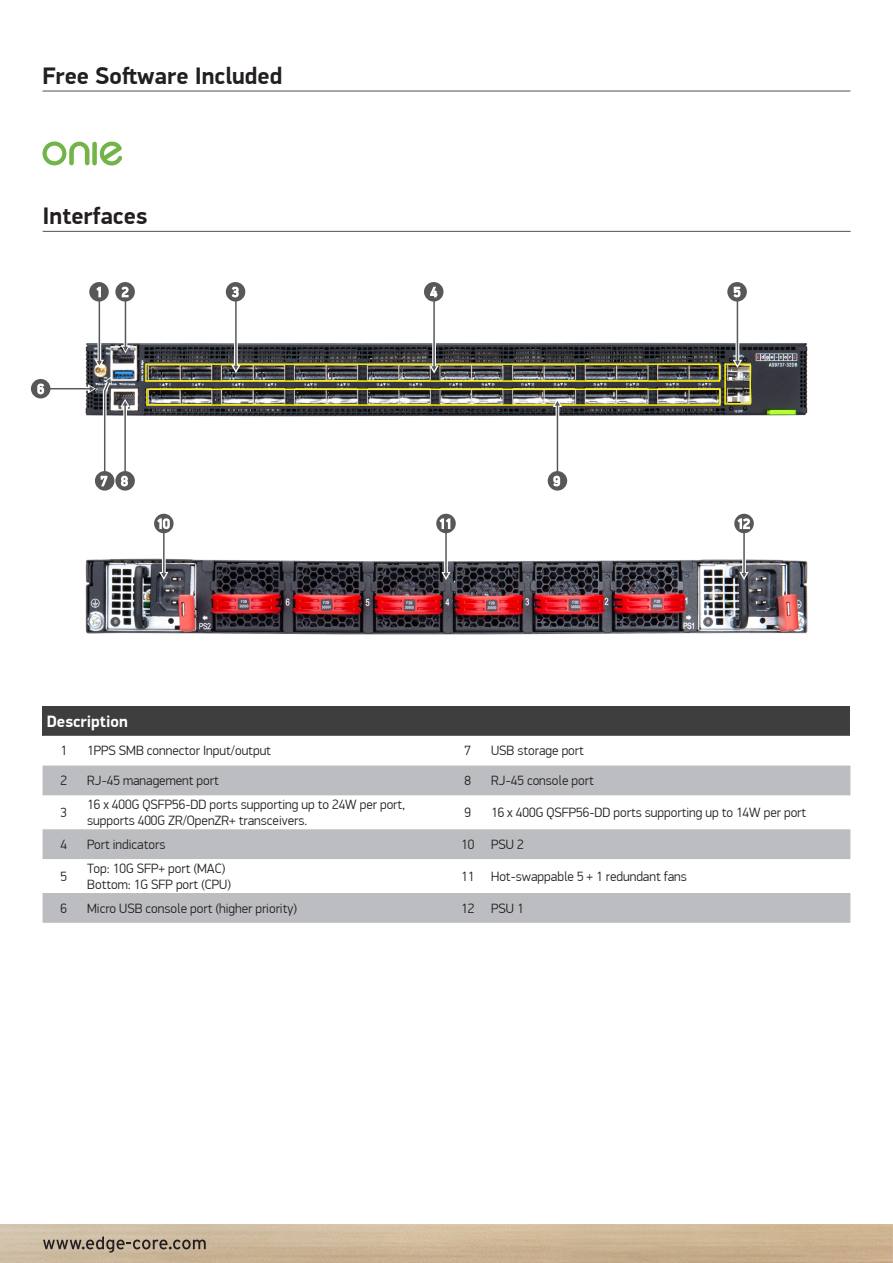
<style>
.page{position:relative;width:893px;height:1263px;background:#fff}
.page>*{position:absolute;margin:0;border:0;box-sizing:border-box;transform-origin:0 0}
.t1{font:700 24px "PF Din Display Pro";color:#231f20}
.t2{font:700 16.5px "PF Din Display Pro";color:#fff}
.t3{font:300 13.5px/16.2px "PF Din Display Pro";color:#231f20}
</style>
<div class="page">
<hr style="left:43px;top:231px;width:808px;height:1px;background:#57585a">
<hr style="left:43px;top:91px;width:807px;height:1px;background:#57585a">
<svg style="left:43px;top:141px;width:46px;height:24px"></svg>
<div style="left:92px;top:142px;width:5px;height:23px;background:#72b447;border-radius:2px"></div>
<svg style="left:100px;top:142px;width:22px;height:23px"></svg>
<img style="left:85px;top:559px;width:723px;height:75px">
<svg style="left:162px;top:533px;width:4px;height:39px"></svg>
<hr style="left:163px;top:531px;width:2px;height:43px;background:#57585a">
<svg style="left:159px;top:572px;width:9px;height:8px"></svg>
<div style="left:154px;top:514px;width:20px;height:19px;background:#57585a;border-radius:50%"></div>
<svg style="left:156px;top:517px;width:14px;height:13px"></svg>
<svg style="left:444px;top:533px;width:4px;height:39px"></svg>
<hr style="left:445px;top:531px;width:2px;height:43px;background:#57585a">
<svg style="left:441px;top:572px;width:10px;height:8px"></svg>
<div style="left:436px;top:514px;width:20px;height:19px;background:#57585a;border-radius:50%"></div>
<svg style="left:438px;top:518px;width:13px;height:12px"></svg>
<svg style="left:742px;top:533px;width:4px;height:39px"></svg>
<hr style="left:743px;top:531px;width:2px;height:43px;background:#57585a">
<svg style="left:739px;top:572px;width:10px;height:8px"></svg>
<svg style="left:734px;top:514px;width:20px;height:19px"></svg>
<svg style="left:736px;top:517px;width:15px;height:13px"></svg>
<img style="left:85px;top:342px;width:723px;height:74px">
<hr style="left:124px;top:302px;width:3px;height:44px;background:#fff">
<hr style="left:125px;top:300px;width:1px;height:47px;background:#57585a">
<svg style="left:121px;top:345px;width:9px;height:8px"></svg>
<svg style="left:115px;top:282px;width:20px;height:20px"></svg>
<svg style="left:120px;top:285px;width:10px;height:13px"></svg>
<svg style="left:97px;top:302px;width:4px;height:58px"></svg>
<hr style="left:99px;top:297px;width:1px;height:65px;background:#57585a">
<svg style="left:95px;top:360px;width:9px;height:8px"></svg>
<div style="left:89px;top:282px;width:20px;height:20px;background:#57585a;border-radius:50%"></div>
<svg style="left:96px;top:286px;width:5px;height:12px"></svg>
<svg style="left:50px;top:387px;width:38px;height:4px"></svg>
<hr style="left:48px;top:388px;width:43px;height:1px;background:#57585a">
<div style="left:31px;top:379px;width:19px;height:19px;background:#57585a;border-radius:50%"></div>
<svg style="left:37px;top:383px;width:8px;height:12px"></svg>
<svg style="left:103px;top:396px;width:4px;height:75px"></svg>
<svg style="left:88px;top:377px;width:26px;height:19px"></svg>
<hr style="left:104px;top:391px;width:1px;height:81px;background:#57585a">
<hr style="left:123px;top:406px;width:4px;height:64px;background:#fff">
<hr style="left:124px;top:405px;width:2px;height:67px;background:#57585a">
<svg style="left:120px;top:399px;width:10px;height:8px"></svg>
<svg style="left:115px;top:471px;width:20px;height:20px"></svg>
<svg style="left:120px;top:474px;width:9px;height:14px"></svg>
<div style="left:145px;top:363px;width:575px;height:19px;border:2px solid #fff101"></div>
<div style="left:146px;top:389px;width:575px;height:17px;border:2px solid #fff101"></div>
<svg style="left:234px;top:342px;width:4px;height:23px"></svg>
<hr style="left:235px;top:297px;width:2px;height:69px;background:#57585a">
<svg style="left:231px;top:365px;width:10px;height:8px"></svg>
<div style="left:226px;top:282px;width:19px;height:20px;background:#57585a;border-radius:50%"></div>
<svg style="left:231px;top:286px;width:8px;height:12px"></svg>
<hr style="left:556px;top:406px;width:3px;height:64px;background:#fff">
<hr style="left:557px;top:405px;width:1px;height:67px;background:#57585a">
<svg style="left:553px;top:399px;width:9px;height:8px"></svg>
<div style="left:548px;top:471px;width:19px;height:20px;background:#57585a;border-radius:50%"></div>
<svg style="left:553px;top:475px;width:8px;height:12px"></svg>
<div style="left:95px;top:471px;width:19px;height:20px;background:#57585a;border-radius:50%"></div>
<svg style="left:100px;top:475px;width:8px;height:12px"></svg>
<svg style="left:432px;top:342px;width:4px;height:23px"></svg>
<hr style="left:433px;top:297px;width:2px;height:70px;background:#57585a">
<svg style="left:429px;top:365px;width:10px;height:9px"></svg>
<div style="left:724px;top:363px;width:27px;height:42px;border:2px solid #fff101"></div>
<hr style="left:736px;top:300px;width:3px;height:61px;background:#fff">
<hr style="left:737px;top:297px;width:1px;height:65px;background:#57585a">
<svg style="left:733px;top:360px;width:9px;height:8px"></svg>
<svg style="left:727px;top:282px;width:20px;height:20px"></svg>
<svg style="left:732px;top:286px;width:10px;height:13px"></svg>
<div style="left:43px;top:706px;width:807px;height:30px;background:#3e3e3f"></div>
<svg style="left:43px;top:765px;width:807px;height:158px;fill:#bcbdc0"></svg>
<div style="left:424px;top:282px;width:19px;height:20px;background:#57585a;border-radius:50%"></div>
<svg style="left:430px;top:286px;width:8px;height:12px"></svg>
<img style="left:0;top:1224px;width:893px;height:39px">
<svg style="left:43px;top:1236px;width:163px;height:17px;background:#a59682"></svg>
<h1 class="t1" style="left:43px;top:61px;width:241px">Free Soſtware Included</h1>
<h1 class="t1" style="left:43px;top:202px;width:106px">Interfaces</h1>
<p class="t2" style="left:47px;top:711px;width:83px">Description</p>
<p class="t3" style="left:60px;top:743px;width:8px">1</p>
<p class="t3" style="left:87px;top:743px;width:185px">1PPS SMB connector Input/output</p>
<p class="t3" style="left:464px;top:743px;width:8px">7</p>
<p class="t3" style="left:491px;top:743px;width:94px">USB storage port</p>
<p class="t3" style="left:60px;top:772px;width:8px">2</p>
<p class="t3" style="left:87px;top:772px;width:133px">RJ-45 management port</p>
<p class="t3" style="left:464px;top:772px;width:8px">8</p>
<p class="t3" style="left:491px;top:772px;width:104px">RJ-45 console port</p>
<p class="t3" style="left:60px;top:804px;width:8px">3</p>
<p class="t3" style="left:87px;top:796px;width:320px">16 x 400G QSFP56-DD ports supporting up to 24W per port, supports 400G ZR/OpenZR+ transceivers.</p>
<p class="t3" style="left:464px;top:804px;width:8px">9</p>
<p class="t3" style="left:491px;top:804px;width:317px">16 x 400G QSFP56-DD ports supporting up to 14W per port</p>
<p class="t3" style="left:60px;top:836px;width:8px">4</p>
<p class="t3" style="left:87px;top:836px;width:80px">Port indicators</p>
<p class="t3" style="left:461px;top:836px;width:64px">10 PSU 2</p>
<p class="t3" style="left:60px;top:868px;width:8px">5</p>
<p class="t3" style="left:87px;top:860px;width:145px">Top: 10G SFP+ port (MAC)<br>Bottom: 1G SFP port (CPU)</p>
<p class="t3" style="left:461px;top:868px;width:227px">11 Hot-swappable 5 + 1 redundant fans</p>
<p class="t3" style="left:60px;top:900px;width:8px">6</p>
<p class="t3" style="left:87px;top:900px;width:211px">Micro USB console port (higher priority)</p>
<p class="t3" style="left:461px;top:900px;width:64px">12 PSU 1</p>
</div>
